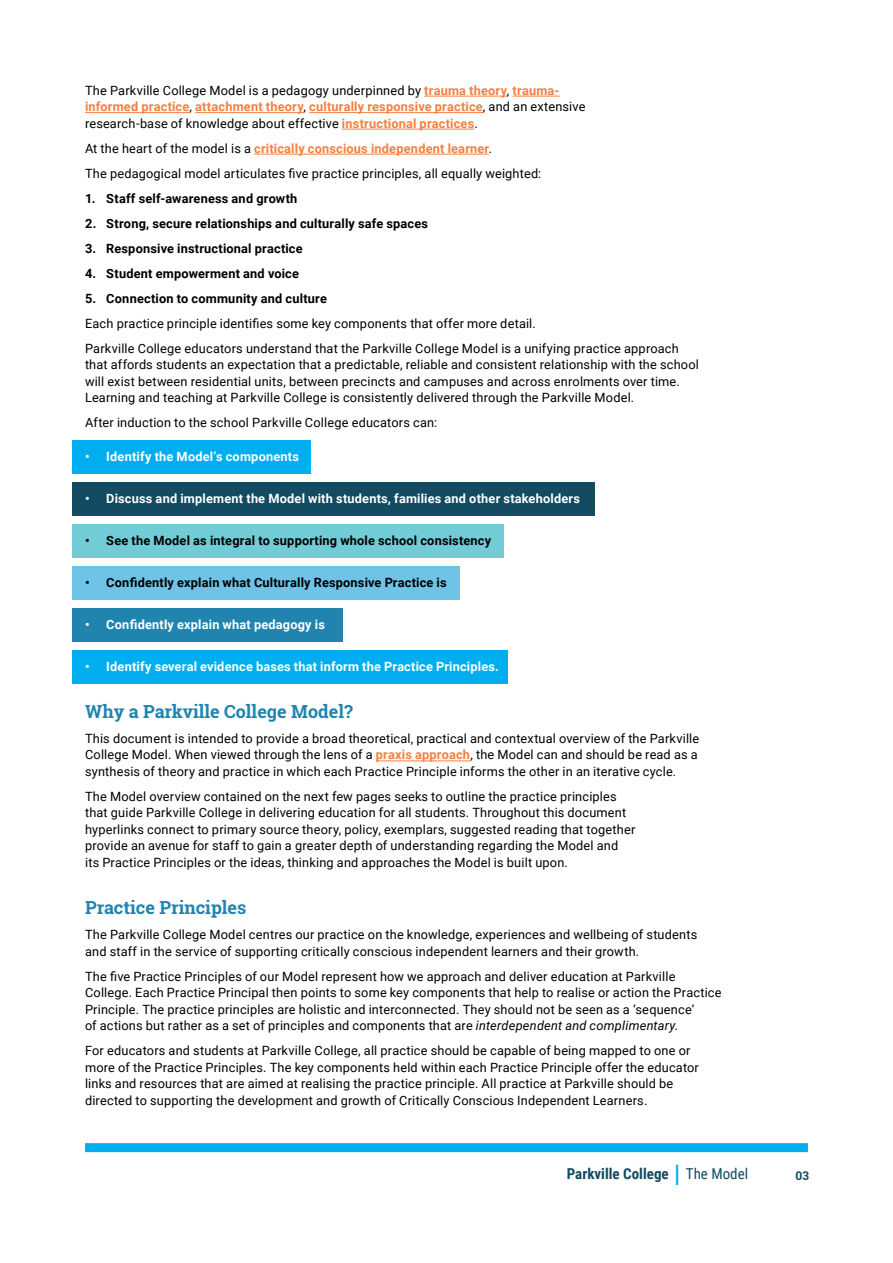
<style>
.page{position:relative;width:893px;height:1263px;background:#fff}
.page>*{position:absolute;margin:0;border:0;box-sizing:border-box;transform-origin:0 0}
.H3_subheader{font:700 18px "Roboto Slab";color:#1f84ae}
.t1{font:700 15px "Roboto Condensed";color:#124b62}
.p_3_basic_paragraph{font:12.75px/16.5px "Roboto";letter-spacing:.015em;color:#000}
.p_3_basic_paragraph-2{font:700 12.75px "Roboto";letter-spacing:.015em;color:#000}
.p_3_basic_paragraph-3{font:700 12.75px "Roboto";letter-spacing:.015em;color:#fff}
.p_3_basic_paragraph-4{font:700 12.75px "Roboto";letter-spacing:.015em;color:#f57f3f}
.t2{font:700 12px "Roboto Slab";color:#124b62}
.s1{font-weight:700;color:#f57f3f}
.s2{font-weight:400;color:#000}
.s3{font-style:italic}
.s4{font-size:24px;color:#00aeef}
.s5{font-weight:400}
</style>
<div class="page">
<div style="left:85px;top:1143px;width:723px;height:9px;background:#00aeef"></div>
<div style="left:72px;top:440px;width:238px;height:34px;background:#00aeef"></div>
<div style="left:72px;top:650px;width:435px;height:34px;background:#00aeef"></div>
<div style="left:72px;top:524px;width:432px;height:34px;background:#72ccd6"></div>
<div style="left:72px;top:482px;width:522px;height:34px;background:#124b62"></div>
<div style="left:72px;top:566px;width:387px;height:34px;background:#6ec3e6"></div>
<div style="left:72px;top:608px;width:270px;height:34px;background:#2084ae"></div>
<hr style="left:424px;top:96px;width:83px;height:1px;background:#f57f3f">
<hr style="left:513px;top:96px;width:46px;height:1px;background:#f57f3f">
<hr style="left:85px;top:112px;width:105px;height:1px;background:#f57f3f">
<hr style="left:195px;top:112px;width:109px;height:1px;background:#f57f3f">
<hr style="left:309px;top:112px;width:174px;height:1px;background:#f57f3f">
<hr style="left:342px;top:129px;width:132px;height:1px;background:#f57f3f">
<hr style="left:254px;top:154px;width:235px;height:1px;background:#f57f3f">
<hr style="left:376px;top:760px;width:94px;height:1px;background:#f57f3f">
<p class="p_3_basic_paragraph" style="left:85px;top:81px;width:502px">The Parkville College Model is a pedagogy underpinned by <span class="s1">trauma theory</span>, <span class="s1">trauma&shy;informed practice</span>, <span class="s1">attachment theory</span>, <span class="s1">culturally responsive practice</span>, and an extensive research-base of knowledge about effective <span class="s1">instructional practices</span>.</p>
<p class="p_3_basic_paragraph-4" style="left:85px;top:139px;width:409px"><span class="s2">At the heart of the model is a</span> critically conscious independent learner<span class="s2">.</span></p>
<p class="p_3_basic_paragraph" style="left:85px;top:164px;width:458px">The pedagogical model articulates five practice principles, all equally weighted:</p>
<p class="p_3_basic_paragraph-2" style="left:85px;top:189px;width:214px">1. Staff self-awareness and growth</p>
<p class="p_3_basic_paragraph-2" style="left:85px;top:214px;width:345px">2. Strong, secure relationships and culturally safe spaces</p>
<p class="p_3_basic_paragraph-2" style="left:85px;top:239px;width:219px">3. Responsive instructional practice</p>
<p class="p_3_basic_paragraph-2" style="left:85px;top:264px;width:215px">4. Student empowerment and voice</p>
<p class="p_3_basic_paragraph-2" style="left:85px;top:289px;width:243px">5. Connection to community and culture</p>
<p class="p_3_basic_paragraph" style="left:85px;top:314px;width:452px">Each practice principle identifies some key components that offer more detail.</p>
<p class="p_3_basic_paragraph" style="left:85px;top:339px;width:615px">Parkville College educators understand that the Parkville College Model is a unifying practice approach that affords students an expectation that a predictable, reliable and consistent relationship with the school will exist between residential units, between precincts and campuses and across enrolments over time.<br>Learning and teaching at Parkville College is consistently delivered through the Parkville Model.</p>
<p class="p_3_basic_paragraph" style="left:85px;top:414px;width:354px">After induction to the school Parkville College educators can:</p>
<p class="p_3_basic_paragraph-3" style="left:85px;top:447px;width:215px">• Identify the Model’s components</p>
<p class="p_3_basic_paragraph-3" style="left:85px;top:489px;width:496px">• Discuss and implement the Model with students, families and other stakeholders</p>
<p class="p_3_basic_paragraph-2" style="left:85px;top:531px;width:408px">• See the Model as integral to supporting whole school consistency</p>
<p class="p_3_basic_paragraph-2" style="left:85px;top:573px;width:363px">• Confidently explain what Culturally Responsive Practice is</p>
<p class="p_3_basic_paragraph-3" style="left:85px;top:615px;width:241px">• Confidently explain what pedagogy is</p>
<p class="p_3_basic_paragraph-3" style="left:85px;top:657px;width:415px">• Identify several evidence bases that inform the Practice Principles.</p>
<h3 class="H3_subheader" style="left:85px;top:699px;width:269px">Why a Parkville College Model?</h3>
<p class="p_3_basic_paragraph" style="left:85px;top:730px;width:616px">This document is intended to provide a broad theoretical, practical and contextual overview of the Parkville<br>College Model. When viewed through the lens of a <span class="s1">praxis approach</span>, the Model can and should be read as a synthesis of theory and practice in which each Practice Principle informs the other in an iterative cycle.</p>
<p class="p_3_basic_paragraph" style="left:85px;top:788px;width:552px">The Model overview contained on the next few pages seeks to outline the practice principles that guide Parkville College in delivering education for all students. Throughout this document hyperlinks connect to primary source theory, policy, exemplars, suggested reading that together provide an avenue for staff to gain a greater depth of understanding regarding the Model and its Practice Principles or the ideas, thinking and approaches the Model is built upon.</p>
<h3 class="H3_subheader" style="left:85px;top:895px;width:163px">Practice Principles</h3>
<p class="p_3_basic_paragraph" style="left:85px;top:926px;width:614px">The Parkville College Model centres our practice on the knowledge, experiences and wellbeing of students and staff in the service of supporting critically conscious independent learners and their growth.</p>
<p class="p_3_basic_paragraph" style="left:85px;top:967px;width:638px">The five Practice Principles of our Model represent how we approach and deliver education at Parkville College. Each Practice Principal then points to some key components that help to realise or action the Practice Principle. The practice principles are holistic and interconnected. They should not be seen as a ‘sequence’<br>of actions but rather as a set of principles and components that are <span class="s3">interdependent and complimentary.</span></p>
<p class="p_3_basic_paragraph" style="left:85px;top:1042px;width:615px">For educators and students at Parkville College, all practice should be capable of being mapped to one or more of the Practice Principles. The key components held within each Practice Principle offer the educator links and resources that are aimed at realising the practice principle. All practice at Parkville should be directed to supporting the development and growth of Critically Conscious Independent Learners.</p>
<p class="t1" style="left:567px;top:1163px;width:183px">Parkville College <span class="s4">|</span> <span class="s5">The Model</span></p>
<p class="t2" style="left:796px;top:1167px;width:15px">03</p>
</div>
